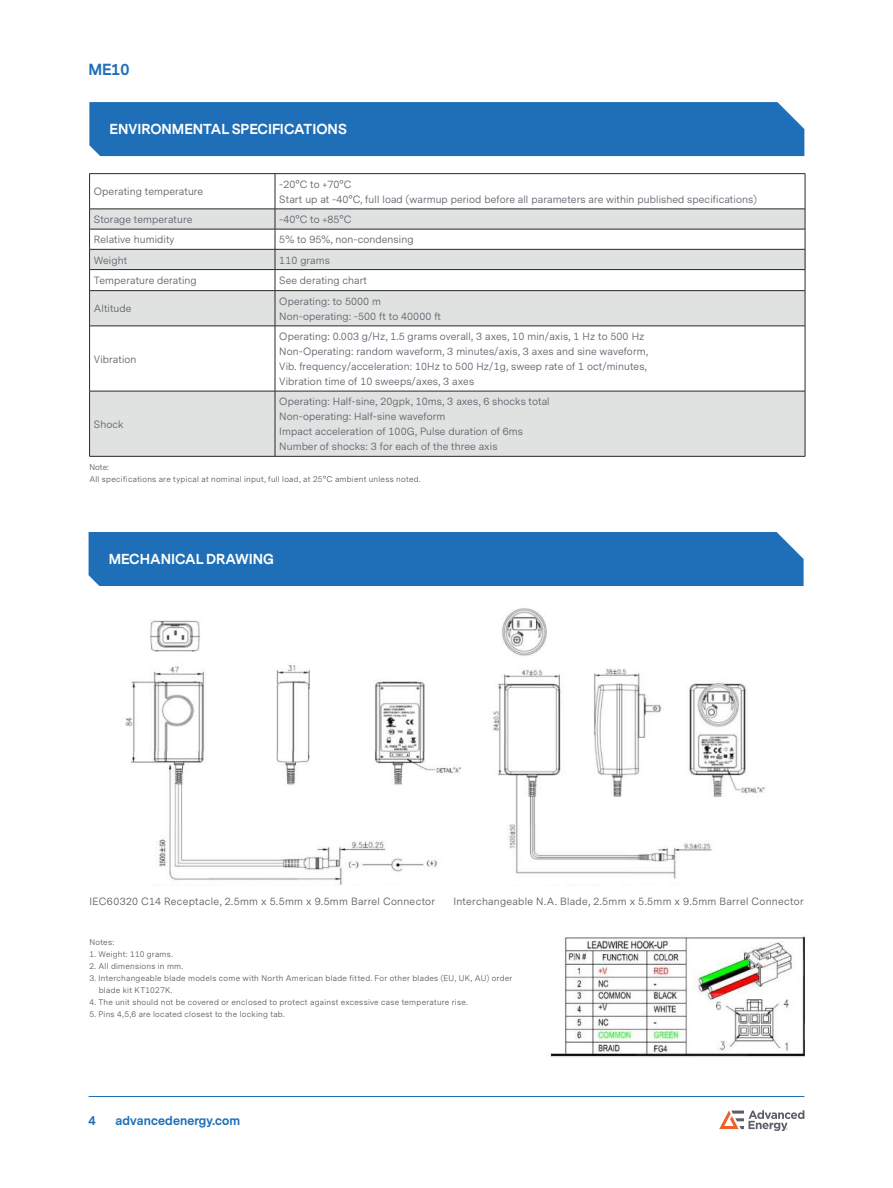
<style>
.page{position:relative;width:893px;height:1188px;background:#fff}
.page>*{position:absolute;margin:0;border:0;box-sizing:border-box;transform-origin:0 0}
.t1{font:700 15px "Messina Sans";color:#1e6fb7}
.t2{font:700 13.5px "Messina Sans";color:#fff}
.t3{font:700 12px "Messina Sans";letter-spacing:.01em;color:#1e6fb7}
.t4{font:10.5px/15px "Messina Sans";letter-spacing:.01em;color:#5c5f69}
.t5{font:10.5px "Messina Sans";letter-spacing:.03em;color:#5b5b5e}
.t6{font:8.25px/12px "Messina Sans";letter-spacing:.035em;color:#5b5b5e}
</style>
<div class="page">
<hr style="left:89px;top:1096px;width:715px;height:1px;background:#1e6fb7">
<svg style="left:719px;top:1110px;width:85px;height:21px"></svg>
<div style="left:89px;top:532px;width:715px;height:54px;background:#1e6fb7"></div>
<div style="left:89px;top:102px;width:715px;height:54px;background:#1e6fb7"></div>
<svg style="left:90px;top:174px;width:715px;height:35px"></svg>
<svg style="left:90px;top:210px;width:715px;height:246px;fill:#dfe2e0"></svg>
<div style="left:275px;top:249px;width:530px;height:21px;background:#dfe2e0"></div>
<hr style="left:89px;top:174px;width:1px;height:35px;background:#2b2829">
<hr style="left:275px;top:174px;width:1px;height:35px;background:#2b2829">
<hr style="left:805px;top:174px;width:1px;height:35px;background:#2b2829">
<svg style="left:89px;top:210px;width:1px;height:80px"></svg>
<hr style="left:89px;top:291px;width:1px;height:35px;background:#2b2829">
<hr style="left:89px;top:326px;width:1px;height:65px;background:#2b2829">
<hr style="left:89px;top:391px;width:1px;height:65px;background:#2b2829">
<svg style="left:275px;top:210px;width:1px;height:80px"></svg>
<svg style="left:805px;top:209px;width:1px;height:81px"></svg>
<hr style="left:89px;top:173px;width:186px;height:1px;background:#2b2829">
<hr style="left:275px;top:173px;width:530px;height:1px;background:#2b2829">
<hr style="left:805px;top:291px;width:1px;height:35px;background:#2b2829">
<hr style="left:805px;top:326px;width:1px;height:65px;background:#2b2829">
<hr style="left:805px;top:391px;width:1px;height:65px;background:#2b2829">
<hr style="left:89px;top:209px;width:186px;height:1px;background:#2b2829">
<hr style="left:89px;top:229px;width:186px;height:1px;background:#2b2829">
<hr style="left:89px;top:249px;width:186px;height:1px;background:#2b2829">
<hr style="left:275px;top:209px;width:530px;height:1px;background:#2b2829">
<hr style="left:275px;top:229px;width:530px;height:1px;background:#2b2829">
<hr style="left:89px;top:269px;width:186px;height:1px;background:#2b2829">
<hr style="left:275px;top:249px;width:530px;height:1px;background:#2b2829">
<hr style="left:275px;top:269px;width:530px;height:1px;background:#2b2829">
<hr style="left:275px;top:291px;width:1px;height:35px;background:#2b2829">
<hr style="left:275px;top:326px;width:1px;height:65px;background:#2b2829">
<hr style="left:275px;top:391px;width:1px;height:65px;background:#2b2829">
<hr style="left:89px;top:290px;width:186px;height:1px;background:#2b2829">
<hr style="left:275px;top:290px;width:530px;height:1px;background:#2b2829">
<hr style="left:89px;top:326px;width:186px;height:1px;background:#2b2829">
<hr style="left:275px;top:326px;width:530px;height:1px;background:#2b2829">
<hr style="left:89px;top:391px;width:186px;height:1px;background:#2b2829">
<hr style="left:275px;top:391px;width:530px;height:1px;background:#2b2829">
<hr style="left:89px;top:456px;width:186px;height:1px;background:#2b2829">
<hr style="left:275px;top:456px;width:530px;height:1px;background:#2b2829">
<img style="left:550px;top:936px;width:254px;height:122px">
<img style="left:125px;top:608px;width:641px;height:277px">
<h1 class="t1" style="left:89px;top:61px;width:42px">ME10</h1>
<p class="t2" style="left:110px;top:122px;width:239px">ENVIRONMENTAL SPECIFICATIONS</p>
<p class="t4" style="left:94px;top:185px;width:111px">Operating temperature</p>
<p class="t4" style="left:279px;top:177px;width:479px">-20°C to +70°C<br>Start up at -40°C, full load (warmup period before all parameters are within published specifications)</p>
<p class="t4" style="left:94px;top:212px;width:100px">Storage temperature</p>
<p class="t4" style="left:279px;top:212px;width:74px">-40°C to +85°C</p>
<p class="t4" style="left:94px;top:233px;width:82px">Relative humidity</p>
<p class="t4" style="left:279px;top:233px;width:136px">5% to 95%, non-condensing</p>
<p class="t4" style="left:94px;top:253px;width:35px">Weight</p>
<p class="t4" style="left:279px;top:253px;width:52px">110 grams</p>
<p class="t4" style="left:94px;top:274px;width:104px">Temperature derating</p>
<p class="t4" style="left:279px;top:273px;width:89px">See derating chart</p>
<p class="t4" style="left:94px;top:302px;width:39px">Altitude</p>
<p class="t4" style="left:279px;top:294px;width:163px">Operating: to 5000 m<br>Non-operating: -500 ft to 40000 ft</p>
<p class="t4" style="left:94px;top:352px;width:44px">Vibration</p>
<p class="t4" style="left:279px;top:329px;width:370px">Operating: 0.003 g/Hz, 1.5 grams overall, 3 axes, 10 min/axis, 1 Hz to 500 Hz Non-Operating: random waveform, 3 minutes/axis, 3 axes and sine waveform, Vib. frequency/acceleration: 10Hz to 500 Hz/1g, sweep rate of 1 oct/minutes, Vibration time of 10 sweeps/axes, 3 axes</p>
<p class="t4" style="left:279px;top:395px;width:272px">Operating: Half-sine, 20gpk, 10ms, 3 axes, 6 shocks total Non-operating: Half-sine waveform<br>Impact acceleration of 100G, Pulse duration of 6ms Number of shocks: 3 for each of the three axis</p>
<p class="t6" style="left:89px;top:462px;width:333px">Note:<br>All specifications are typical at nominal input, full load, at 25°C ambient unless noted.</p>
<p class="t4" style="left:94px;top:417px;width:31px">Shock</p>
<p class="t2" style="left:109px;top:552px;width:167px">MECHANICAL DRAWING</p>
<p class="t5" style="left:89px;top:897px;width:347px">IEC60320 C14 Receptacle, 2.5mm x 5.5mm x 9.5mm Barrel Connector</p>
<p class="t5" style="left:453px;top:897px;width:352px">Interchangeable N.A. Blade, 2.5mm x 5.5mm x 9.5mm Barrel Connector</p>
<p class="t6" style="left:89px;top:937px;width:26px">Notes:</p>
<p class="t6" style="left:89px;top:949px;width:85px">1. Weight: 110 grams.</p>
<p class="t6" style="left:89px;top:961px;width:95px">2. All dimensions in mm.</p>
<p class="t6" style="left:99px;top:973px;width:415px;text-indent:-9px">3. Interchangeable blade models come with North American blade fitted. For other blades (EU, UK, AU) order blade kit KT1027K.</p>
<p class="t6" style="left:89px;top:997px;width:380px">4. The unit should not be covered or enclosed to protect against excessive case temperature rise.</p>
<p class="t6" style="left:89px;top:1009px;width:197px">5. Pins 4,5,6 are located closest to the locking tab.</p>
<p class="t3" style="left:89px;top:1115px;width:9px">4</p>
<p class="t3" style="left:116px;top:1115px;width:126px">advancedenergy.com</p>
</div>
